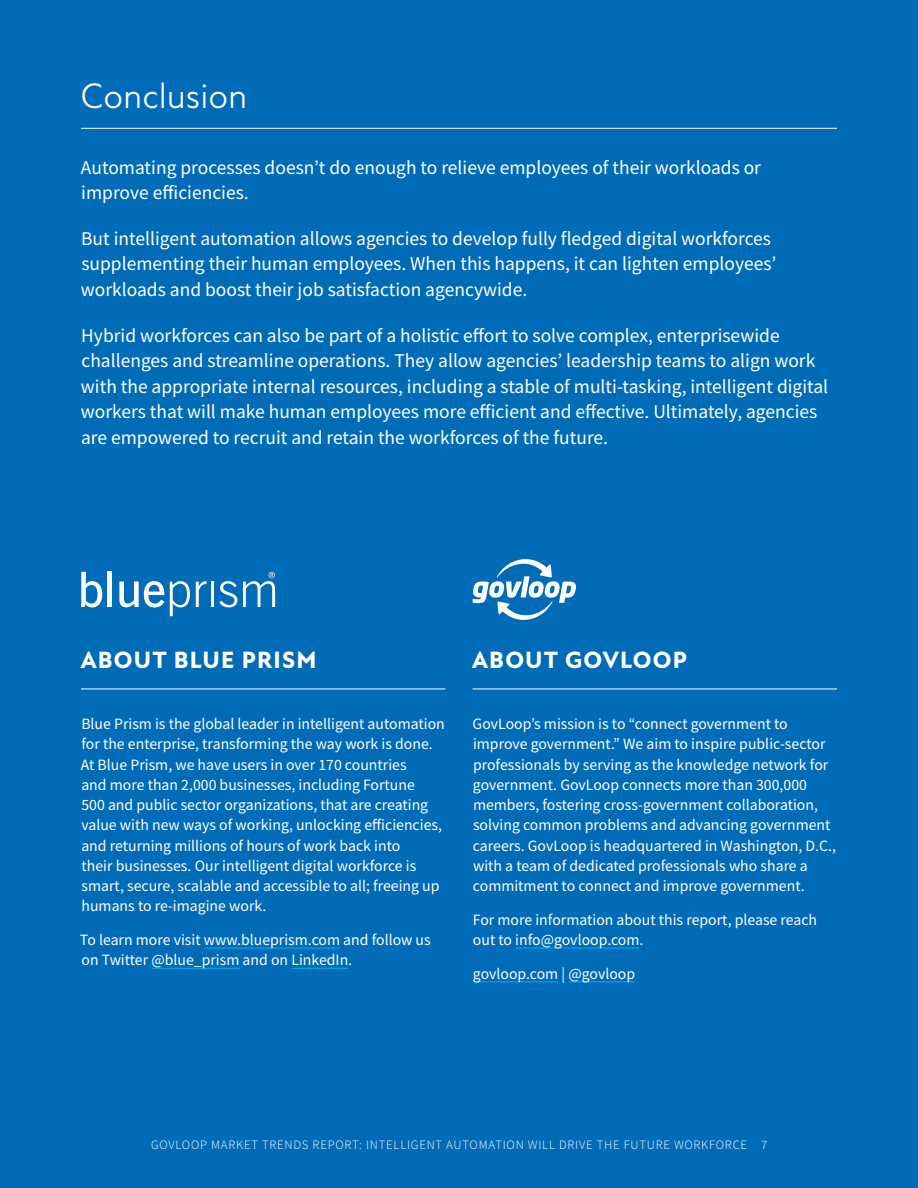
<style>
.page{position:relative;width:918px;height:1188px;background:#006cb7}
.page>*{position:absolute;margin:0;border:0;box-sizing:border-box;transform-origin:0 0}
.t1{font:36px "Atten New";color:#fff}
.t2{font:800 24px "Atten New";letter-spacing:.05em;color:#fff}
.t3{font:19.5px/25.5px "Source Sans Pro";color:#fff}
.t4{font:15.75px/20.2px "Source Sans Pro";color:#fff}
.t5{font:300 12.75px "Source Sans Pro";letter-spacing:.06em;color:#fff}
</style>
<div class="page">
<hr style="left:472px;top:689px;width:365px;height:1px;background:#fff">
<hr style="left:515px;top:948px;width:125px;height:1px;background:#00abe6">
<hr style="left:473px;top:981px;width:85px;height:1px;background:#00abe6">
<hr style="left:568px;top:981px;width:67px;height:1px;background:#00abe6">
<hr style="left:81px;top:689px;width:365px;height:1px;background:#fff">
<hr style="left:204px;top:948px;width:136px;height:1px;background:#00abe6">
<hr style="left:151px;top:968px;width:88px;height:1px;background:#00abe6">
<hr style="left:291px;top:968px;width:57px;height:1px;background:#00abe6">
<svg style="left:472px;top:559px;width:104px;height:61px"></svg>
<hr style="left:81px;top:128px;width:756px;height:1px;background:#fff">
<svg style="left:170px;top:581px;width:20px;height:35px"></svg>
<svg style="left:196px;top:581px;width:10px;height:26px"></svg>
<hr style="left:211px;top:582px;width:3px;height:25px;background:#fff">
<svg style="left:81px;top:572px;width:21px;height:35px"></svg>
<hr style="left:108px;top:572px;width:4px;height:35px;background:#fff">
<svg style="left:119px;top:581px;width:45px;height:26px"></svg>
<svg style="left:219px;top:572px;width:56px;height:35px"></svg>
<h1 class="t1" style="left:81px;top:74px;width:168px">Conclusion</h1>
<p class="t3" style="left:81px;top:154px;width:682px">Automating processes doesn’t do enough to relieve employees of their workloads or improve efficiencies.</p>
<p class="t3" style="left:81px;top:226px;width:697px">But intelligent automation allows agencies to develop fully fledged digital workforces supplementing their human employees. When this happens, it can lighten employees’ workloads and boost their job satisfaction agencywide.</p>
<p class="t3" style="left:81px;top:322px;width:749px">Hybrid workforces can also be part of a holistic effort to solve complex, enterprisewide challenges and streamline operations. They allow agencies’ leadership teams to align work with the appropriate internal resources, including a stable of multi-tasking, intelligent digital workers that will make human employees more efficient and effective. Ultimately, agencies are empowered to recruit and retain the workforces of the future.</p>
<h2 class="t2" style="left:81px;top:646px;width:237px">ABOUT BLUE PRISM</h2>
<p class="t4" style="left:81px;top:714px;width:366px">Blue Prism is the global leader in intelligent automation for the enterprise, transforming the way work is done.<br>At Blue Prism, we have users in over 170 countries<br>and more than 2,000 businesses, including Fortune<br>500 and public sector organizations, that are creating value with new ways of working, unlocking efficiencies, and returning millions of hours of work back into<br>their businesses. Our intelligent digital workforce is smart, secure, scalable and accessible to all; freeing up humans to re-imagine work.</p>
<p class="t4" style="left:80px;top:930px;width:352px">To learn more visit www.blueprism.com and follow us on Twitter @blue_prism and on LinkedIn.</p>
<h2 class="t2" style="left:472px;top:646px;width:216px">ABOUT GOVLOOP</h2>
<p class="t4" style="left:473px;top:714px;width:365px">GovLoop’s mission is to “connect government to improve government.” We aim to inspire public-sector professionals by serving as the knowledge network for government. GovLoop connects more than 300,000 members, fostering cross-government collaboration, solving common problems and advancing government careers. GovLoop is headquartered in Washington, D.C., with a team of dedicated professionals who share a commitment to connect and improve government.</p>
<p class="t4" style="left:473px;top:909px;width:346px">For more information about this report, please reach out to info@govloop.com.</p>
<p class="t4" style="left:473px;top:963px;width:164px">govloop.com | @govloop</p>
<p class="t5" style="left:151px;top:1137px;width:618px">GOVLOOP MARKET TRENDS REPORT: INTELLIGENT AUTOMATION WILL DRIVE THE FUTURE WORKFORCE 7</p>
</div>
